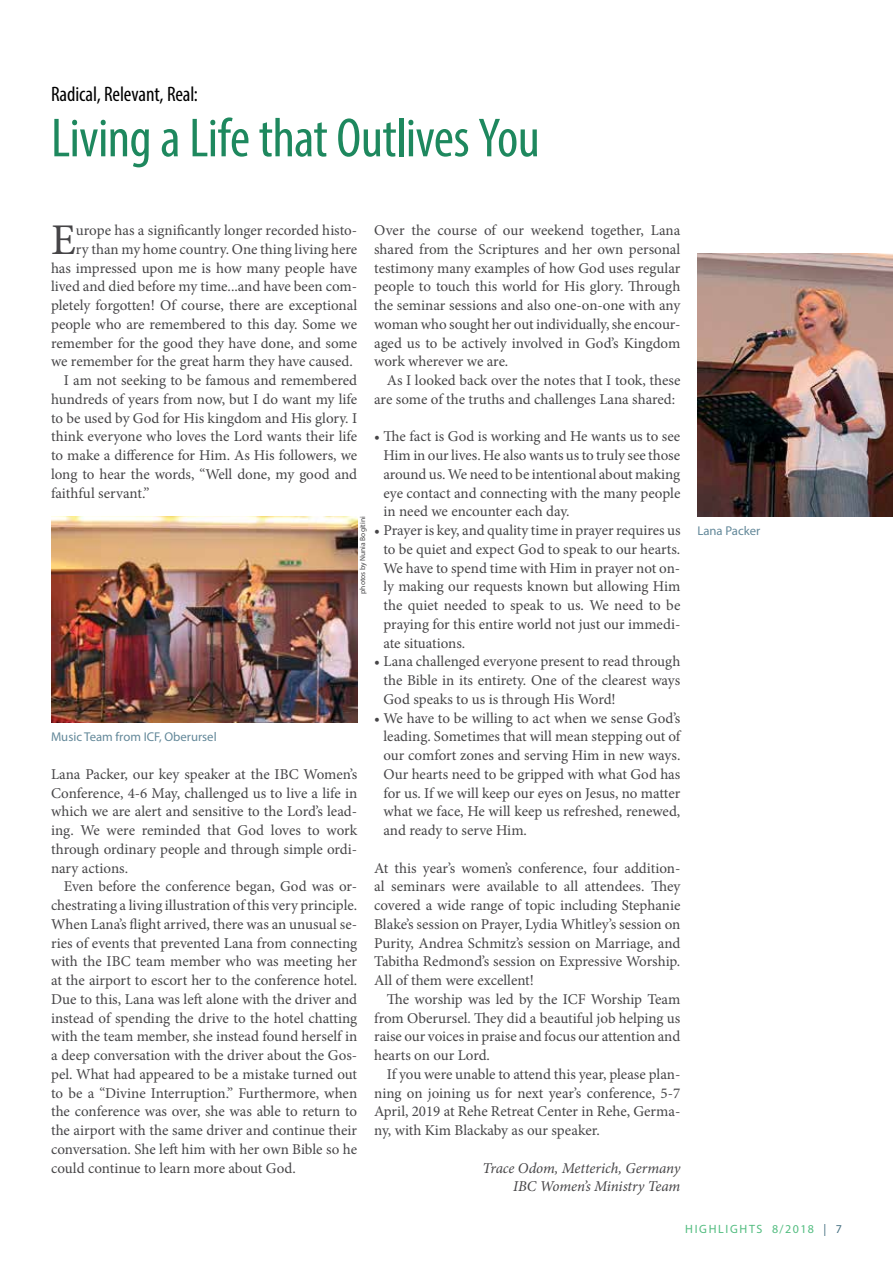
<style>
.page{position:relative;width:893px;height:1263px;background:#fff}
.page>*{position:absolute;margin:0;border:0;box-sizing:border-box;transform-origin:0 0}
.t1{font:condensed 55.5px "Myriad Pro";letter-spacing:-.01em;color:#1e885e}
.t2{font:43.8px "Minion Pro";color:#464547}
.t3{font:condensed 21px "Myriad Pro";letter-spacing:-.005em;color:#000}
.t4{font:15px/18.8px "Minion Pro";letter-spacing:-.005em;color:#464547;text-align:justify}
.t5{font:italic 15px/18.8px "Minion Pro";letter-spacing:-.005em;color:#464547;text-align:right}
.t6{font:12.75px "Myriad Pro";color:#638899}
.t7{font:12px "Myriad Pro";letter-spacing:.14em;color:#51bc7f}
.t8{font:7.5px "Myriad Pro";color:#464547}
.s1{color:#467082}
</style>
<div class="page">
<img style="left:51px;top:516px;width:306px;height:207px">
<img style="left:697px;top:254px;width:196px;height:262px">
<h3 class="t3" style="left:51px;top:81px;width:149px">Radical, Relevant, Real:</h3>
<h1 class="t1" style="left:51px;top:104px;width:490px">Living a Life that Outlives You</h1>
<h2 class="t2" style="left:51px;top:210px;width:26px">E</h2>
<p class="t4" style="left:76px;top:221px;width:283px">urope has a significantly longer recorded histo-</p>
<p class="t4" style="left:374px;top:221px;width:308px">Over the course of our weekend together, Lana shared from the Scriptures and her own personal testimony many examples of how God uses regular people to touch this world for His glory. Through the seminar sessions and also one-on-one with any woman who sought her out individually, she encour&shy;aged us to be actively involved in God’s Kingdom work wherever we are.</p>
<p class="t4" style="left:374px;top:371px;width:308px;text-indent:13px">As I looked back over the notes that I took, these are some of the truths and challenges Lana shared:</p>
<p class="t4" style="left:383px;top:427px;width:298px;text-indent:-9px">• The fact is God is working and He wants us to see Him in our lives. He also wants us to truly see those around us. We need to be intentional about making eye contact and connecting with the many people in need we encounter each day.</p>
<p class="t4" style="left:383px;top:521px;width:299px;text-indent:-9px">• Prayer is key, and quality time in prayer requires us to be quiet and expect God to speak to our hearts.<br>We have to spend time with Him in prayer not on&shy;ly making our requests known but allowing Him the quiet needed to speak to us. We need to be praying for this entire world not just our immedi&shy;ate situations.</p>
<p class="t4" style="left:383px;top:652px;width:298px;text-indent:-9px">• Lana challenged everyone present to read through the Bible in its entirety. One of the clearest ways God speaks to us is through His Word!</p>
<p class="t4" style="left:383px;top:708px;width:298px;text-indent:-9px">• We have to be willing to act when we sense God’s leading. Sometimes that will mean stepping out of our comfort zones and serving Him in new ways.<br>Our hearts need to be gripped with what God has for us. If we will keep our eyes on Jesus, no matter what we face, He will keep us refreshed, renewed, and ready to serve Him.</p>
<p class="t4" style="left:374px;top:858px;width:308px">At this year’s women’s conference, four addition&shy;al seminars were available to all attendees. They covered a wide range of topic including Stephanie Blake’s session on Prayer, Lydia Whitley’s session on Purity, Andrea Schmitz’s session on Marriage, and Tabitha Redmond’s session on Expressive Worship.<br>All of them were excellent!</p>
<p class="t4" style="left:374px;top:990px;width:308px;text-indent:13px">The worship was led by the ICF Worship Team from Oberursel. They did a beautiful job helping us raise our voices in praise and focus our attention and hearts on our Lord.</p>
<p class="t4" style="left:374px;top:1065px;width:308px;text-indent:13px">If you were unable to attend this year, please plan&shy;ning on joining us for next year’s conference, 5-7<br>April, 2019 at Rehe Retreat Center in Rehe, Germa&shy;ny, with Kim Blackaby as our speaker.</p>
<p class="t5" style="left:483px;top:1158px;width:199px">Trace Odom, Metterich, Germany<br>IBC Women’s Ministry Team</p>
<p class="t4" style="left:76px;top:240px;width:283px">ry than my home country. One thing living here</p>
<p class="t4" style="left:51px;top:258px;width:308px">has impressed upon me is how many people have</p>
<p class="t4" style="left:51px;top:277px;width:308px">lived and died before my time...and have been com-</p>
<p class="t4" style="left:51px;top:296px;width:308px">pletely forgotten! Of course, there are exceptional</p>
<p class="t4" style="left:51px;top:315px;width:308px">people who are remembered to this day. Some we</p>
<p class="t4" style="left:51px;top:333px;width:308px">remember for the good they have done, and some</p>
<p class="t4" style="left:51px;top:352px;width:303px">we remember for the great harm they have caused.</p>
<p class="t4" style="left:64px;top:371px;width:295px">I am not seeking to be famous and remembered</p>
<p class="t4" style="left:51px;top:390px;width:308px">hundreds of years from now, but I do want my life</p>
<p class="t4" style="left:51px;top:408px;width:308px">to be used by God for His kingdom and His glory. I</p>
<p class="t4" style="left:51px;top:427px;width:308px">think everyone who loves the Lord wants their life</p>
<p class="t4" style="left:51px;top:446px;width:308px">to make a difference for Him. As His followers, we</p>
<p class="t4" style="left:51px;top:465px;width:308px">long to hear the words, “Well done, my good and</p>
<p class="t4" style="left:51px;top:483px;width:100px">faithful servant.”</p>
<p class="t8" style="left:358px;top:594px;width:79px;rotate:-90deg">photos by Nunia Bogitini</p>
<p class="t6" style="left:51px;top:729px;width:167px">Music Team from ICF, Oberursel</p>
<p class="t4" style="left:51px;top:765px;width:308px">Lana Packer, our key speaker at the IBC Women’s Conference, 4-6 May, challenged us to live a life in which we are alert and sensitive to the Lord’s lead&shy;ing. We were reminded that God loves to work through ordinary people and through simple ordi&shy;nary actions.</p>
<p class="t4" style="left:51px;top:877px;width:308px;text-indent:13px">Even before the conference began, God was or&shy;chestrating a living illustration of this very principle.<br>When Lana’s flight arrived, there was an unusual se&shy;ries of events that prevented Lana from connecting with the IBC team member who was meeting her at the airport to escort her to the conference hotel.<br>Due to this, Lana was left alone with the driver and instead of spending the drive to the hotel chatting with the team member, she instead found herself in a deep conversation with the driver about the Gos&shy;pel. What had appeared to be a mistake turned out to be a “Divine Interruption.” Furthermore, when the conference was over, she was able to return to the airport with the same driver and continue their conversation. She left him with her own Bible so he could continue to learn more about God.</p>
<p class="t6" style="left:697px;top:523px;width:64px">Lana Packer</p>
<p class="t7" style="left:685px;top:1222px;width:158px">HIGHLIGHTS 8/2018 <span class="s1">| 7</span></p>
</div>
